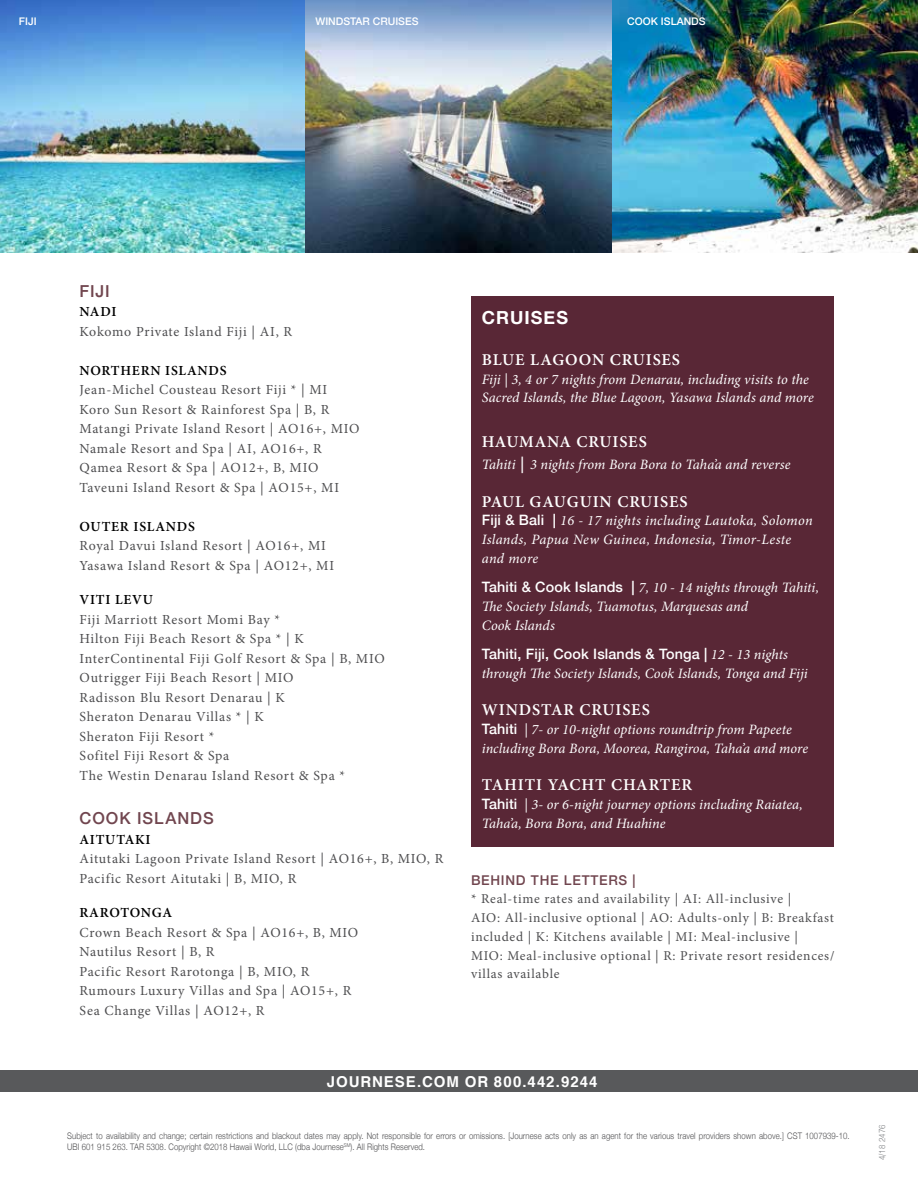
<style>
.page{position:relative;width:918px;height:1188px;background:#fff}
.page>*{position:absolute;margin:0;border:0;box-sizing:border-box;transform-origin:0 0}
.t1{font:700 18px "Helvetica Neue";letter-spacing:.06em;color:#fff}
.t2{font:600 16.5px "Minion Pro";letter-spacing:.055em;color:#fff}
.t3{font:500 16.5px "Helvetica Neue";letter-spacing:.06em;color:#71464f}
.t4{font:700 15px "Helvetica";letter-spacing:.065em;color:#fff}
.t5{font:italic 14.4px/18.8px "Minion Pro";letter-spacing:.005em;color:#fff}
.t6{font:500 14.4px "Helvetica Neue";letter-spacing:.01em;color:#fff}
.t7{font:13.8px/19.5px "Minion Pro";letter-spacing:.055em;color:#4d4d4f}
.t8{font:600 13.8px "Minion Pro";letter-spacing:.055em;color:#000}
.t9{font:13.5px/18.8px "Minion Pro";letter-spacing:.05em;color:#4d4d4f}
.t10{font:500 13.5px "Helvetica Neue";letter-spacing:.055em;color:#71464f}
.t11{font:500 10.5px "Helvetica Neue";color:#fff}
.t12{font:300 9px/10.5px "Helvetica Neue";letter-spacing:.01em;color:#4d4d4f;scale:.86 1}
.t13{font:300 8.7px "Helvetica";letter-spacing:.02em;color:#808285;scale:.9 1}
.s1{font-weight:600;font-style:normal;font-size:16.5px}
.s2{font-family:"Helvetica Neue";font-weight:500;font-style:normal}
.s3{font-family:"Minion Pro";font-weight:400;font-style:italic}
</style>
<div class="page">
<div style="left:0;top:1071px;width:918px;height:21px;background:#58595b"></div>
<div style="left:471px;top:296px;width:363px;height:551px;background:#592736"></div>
<img style="left:0;top:0;width:918px;height:253px">
<img style="left:306px;top:0;width:306px;height:253px">
<p class="t11" style="left:19px;top:13px;width:19px">FIJI</p>
<p class="t11" style="left:315px;top:13px;width:105px">WINDSTAR CRUISES</p>
<p class="t11" style="left:627px;top:13px;width:80px">COOK ISLANDS</p>
<p class="t3" style="left:80px;top:278px;width:32px">FIJI</p>
<p class="t8" style="left:79px;top:303px;width:39px">NADI</p>
<p class="t7" style="left:79px;top:322px;width:214px">Kokomo Private Island Fiji | AI, R</p>
<p class="t8" style="left:79px;top:361px;width:149px">NORTHERN ISLANDS</p>
<p class="t7" style="left:79px;top:380px;width:282px">Jean-Michel Cousteau Resort Fiji * | MI Koro Sun Resort &amp; Rainforest Spa | B, R Matangi Private Island Resort | AO16+, MIO Namale Resort and Spa | AI, AO16+, R Qamea Resort &amp; Spa | AO12+, B, MIO Taveuni Island Resort &amp; Spa | AO15+, MI</p>
<p class="t8" style="left:79px;top:517px;width:117px">OUTER ISLANDS</p>
<p class="t7" style="left:79px;top:536px;width:256px">Royal Davui Island Resort | AO16+, MI<br>Yasawa Island Resort &amp; Spa | AO12+, MI</p>
<p class="t8" style="left:79px;top:590px;width:75px">VITI LEVU</p>
<p class="t7" style="left:79px;top:610px;width:307px">Fiji Marriott Resort Momi Bay *<br>Hilton Fiji Beach Resort &amp; Spa * | K<br>InterContinental Fiji Golf Resort &amp; Spa | B, MIO<br>Outrigger Fiji Beach Resort | MIO<br>Radisson Blu Resort Denarau | K<br>Sheraton Denarau Villas * | K<br>Sheraton Fiji Resort *<br>Sofitel Fiji Resort &amp; Spa<br>The Westin Denarau Island Resort &amp; Spa *</p>
<p class="t3" style="left:80px;top:805px;width:136px">COOK ISLANDS</p>
<p class="t8" style="left:80px;top:830px;width:73px">AITUTAKI</p>
<p class="t7" style="left:80px;top:849px;width:365px">Aitutaki Lagoon Private Island Resort | AO16+, B, MIO, R<br>Pacific Resort Aitutaki | B, MIO, R</p>
<p class="t8" style="left:80px;top:903px;width:94px">RAROTONGA</p>
<p class="t7" style="left:80px;top:923px;width:280px">Crown Beach Resort &amp; Spa | AO16+, B, MIO<br>Nautilus Resort | B, R<br>Pacific Resort Rarotonga | B, MIO, R<br>Rumours Luxury Villas and Spa | AO15+, R<br>Sea Change Villas | AO12+, R</p>
<h1 class="t1" style="left:482px;top:304px;width:88px">CRUISES</h1>
<p class="t2" style="left:482px;top:348px;width:200px">BLUE LAGOON CRUISES</p>
<p class="t5" style="left:482px;top:370px;width:333px">Fiji | 3, 4 or 7 nights from Denarau, including visits to the<br>Sacred Islands, the Blue Lagoon, Yasawa Islands and more</p>
<p class="t2" style="left:482px;top:430px;width:167px">HAUMANA CRUISES</p>
<p class="t5" style="left:482px;top:455px;width:310px">Tahiti <span class="s1">|</span> 3 nights from Bora Bora to Taha’a and reverse</p>
<p class="t2" style="left:482px;top:490px;width:207px">PAUL GAUGUIN CRUISES</p>
<p class="t5" style="left:482px;top:511px;width:333px"><span class="s2">Fiji &amp; Bali |</span> 16 - 17 nights including Lautoka, Solomon<br>Islands, Papua New Guinea, Indonesia, Timor-Leste and more</p>
<p class="t5" style="left:482px;top:578px;width:339px"><span class="s2">Tahiti &amp; Cook Islands |</span> 7, 10 - 14 nights through Tahiti,<br>The Society Islands, Tuamotus, Marquesas and<br>Cook Islands</p>
<p class="t6" style="left:482px;top:642px;width:308px">Tahiti, Fiji, Cook Islands &amp; Tonga | <span class="s3">12 - 13 nights</span></p>
<p class="t5" style="left:482px;top:664px;width:327px">through The Society Islands, Cook Islands, Tonga and Fiji</p>
<p class="t2" style="left:482px;top:698px;width:170px">WINDSTAR CRUISES</p>
<p class="t5" style="left:482px;top:720px;width:328px"><span class="s2">Tahiti</span> | 7- or 10-night options roundtrip from Papeete including Bora Bora, Moorea, Rangiroa, Taha’a and more</p>
<p class="t2" style="left:482px;top:773px;width:212px">TAHITI YACHT CHARTER</p>
<p class="t5" style="left:482px;top:795px;width:323px"><span class="s2">Tahiti</span> | 3- or 6-night journey options including Raiatea,<br>Taha’a, Bora Bora, and Huahine</p>
<p class="t10" style="left:471px;top:869px;width:166px">BEHIND THE LETTERS |</p>
<p class="t9" style="left:471px;top:890px;width:365px">* Real-time rates and availability | AI: All-inclusive |<br>AIO: All-inclusive optional | AO: Adults-only | B: Breakfast included | K: Kitchens available | MI: Meal-inclusive |<br>MIO: Meal-inclusive optional | R: Private resort residences/ villas available</p>
<p class="t4" style="left:327px;top:1070px;width:272px">JOURNESE.COM OR 800.442.9244</p>
<p class="t12" style="left:67px;top:1130px;width:911px">Subject to availability and change; certain restrictions and blackout dates may apply. Not responsible for errors or omissions. [Journese acts only as an agent for the various travel providers shown above.] CST 1007939-10.<br>UBI 601 915 263. TAR 5308. Copyright ©2018 Hawaii World, LLC (dba Journese<sup>SM</sup>). All Rights Reserved.</p>
<p class="t13" style="left:875px;top:1160px;width:41px;rotate:-90deg">4/18 2476</p>
</div>
